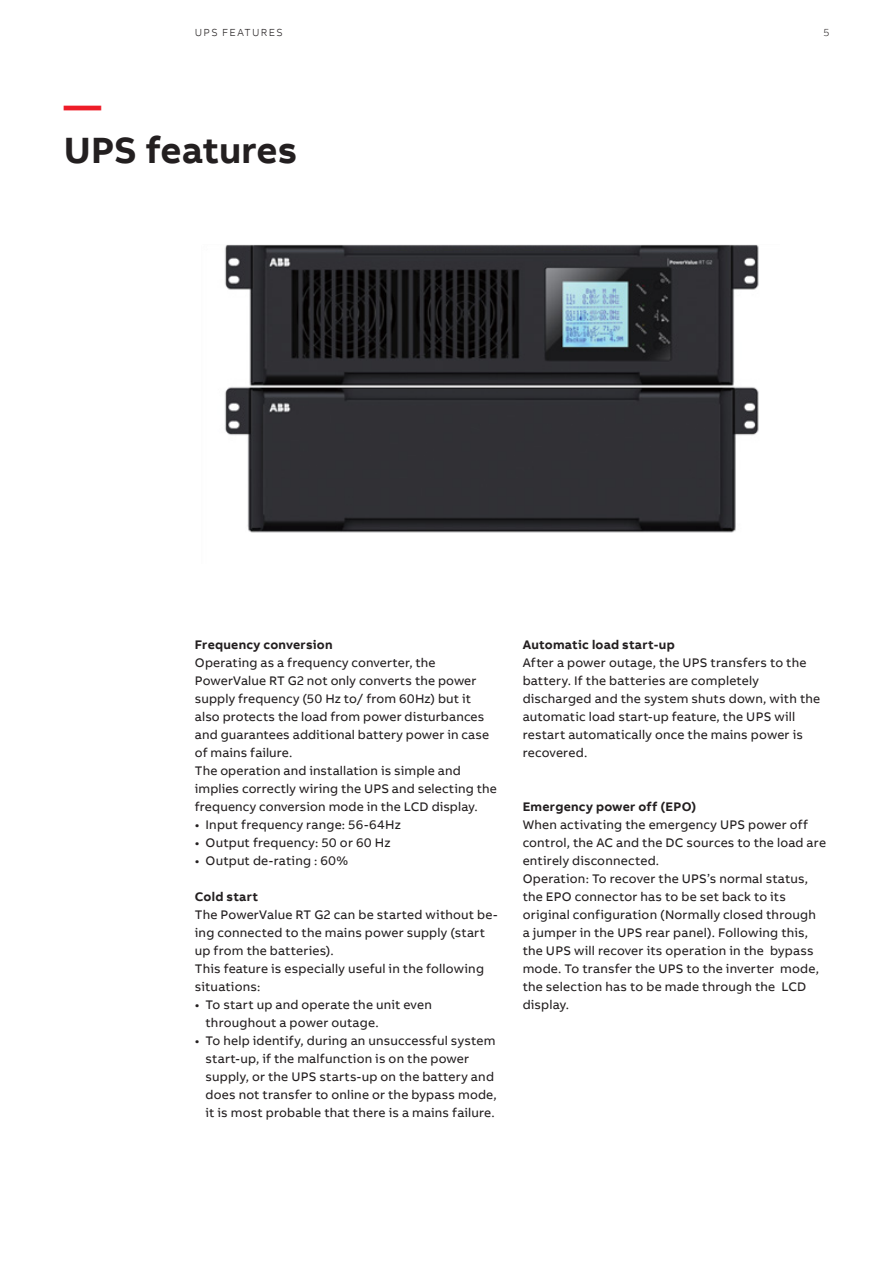
<style>
.page{position:relative;width:893px;height:1263px;background:#fff}
.page>*{position:absolute;margin:0;border:0;box-sizing:border-box;transform-origin:0 0}
.Headline_L_25pt_30pt{font:700 37.5px "AB Bvoice";color:#231f20}
.L_dash{font:700 37.5px "AB Bvoice";color:#ee1c28}
.Copytext_8_5pt_12pt{font:12.75px/18px "AB Bvoice";letter-spacing:.015em;color:#231f20}
.Paragraph_Title_8_5p{font:700 12.75px "AB Bvoice";letter-spacing:.02em;color:#231f20}
.Header_Information_7{font:300 10.5px "AB Bvoice";letter-spacing:.12em;color:#231f20}
</style>
<div class="page">
<img style="left:224px;top:244px;width:535px;height:289px">
<p class="Header_Information_7" style="left:195px;top:26px;width:89px">UPS FEATURES</p>
<p class="L_dash" style="left:64px;top:81px;width:39px">—</p>
<p class="Headline_L_25pt_30pt" style="left:64px;top:126px;width:235px">UPS features</p>
<p class="Header_Information_7" style="left:823px;top:26px;width:7px">5</p>
<p class="Paragraph_Title_8_5p" style="left:195px;top:636px;width:139px">Frequency conversion</p>
<p class="Copytext_8_5pt_12pt" style="left:195px;top:654px;width:242px">Operating as a frequency converter, the</p>
<p class="Copytext_8_5pt_12pt" style="left:195px;top:672px;width:283px">PowerValue RT G2 not only converts the power supply frequency (50 Hz to/ from 60Hz) but it</p>
<p class="Copytext_8_5pt_12pt" style="left:195px;top:708px;width:296px">also protects the load from power disturbances and guarantees additional battery power in case of mains failure.</p>
<p class="Copytext_8_5pt_12pt" style="left:195px;top:762px;width:267px">The operation and installation is simple and</p>
<p class="Copytext_8_5pt_12pt" style="left:195px;top:780px;width:303px">implies correctly wiring the UPS and selecting the frequency conversion mode in the LCD display.</p>
<p class="Copytext_8_5pt_12pt" style="left:195px;top:816px;width:207px">• Input frequency range: 56-64Hz</p>
<p class="Copytext_8_5pt_12pt" style="left:195px;top:834px;width:197px">• Output frequency: 50 or 60 Hz</p>
<p class="Copytext_8_5pt_12pt" style="left:195px;top:852px;width:155px">• Output de-rating : 60%</p>
<p class="Paragraph_Title_8_5p" style="left:195px;top:888px;width:65px">Cold start</p>
<p class="Copytext_8_5pt_12pt" style="left:195px;top:906px;width:304px">The PowerValue RT G2 can be started without be&shy;ing connected to the mains power supply (start</p>
<p class="Copytext_8_5pt_12pt" style="left:195px;top:942px;width:140px">up from the batteries).</p>
<p class="Copytext_8_5pt_12pt" style="left:195px;top:960px;width:291px">This feature is especially useful in the following situations:</p>
<p class="Copytext_8_5pt_12pt" style="left:206px;top:996px;width:228px;text-indent:-11px">• To start up and operate the unit even throughout a power outage.</p>
<p class="Copytext_8_5pt_12pt" style="left:206px;top:1032px;width:293px;text-indent:-11px">• To help identify, during an unsuccessful system start-up, if the malfunction is on the power supply, or the UPS starts-up on the battery and does not transfer to online or the bypass mode, it is most probable that there is a mains failure.</p>
<p class="Paragraph_Title_8_5p" style="left:523px;top:636px;width:154px">Automatic load start-up</p>
<p class="Copytext_8_5pt_12pt" style="left:523px;top:654px;width:285px">After a power outage, the UPS transfers to the battery. If the batteries are completely</p>
<p class="Copytext_8_5pt_12pt" style="left:523px;top:690px;width:299px">discharged and the system shuts down, with the automatic load start-up feature, the UPS will</p>
<p class="Copytext_8_5pt_12pt" style="left:523px;top:726px;width:282px">restart automatically once the mains power is</p>
<p class="Copytext_8_5pt_12pt" style="left:523px;top:744px;width:66px">recovered.</p>
<p class="Paragraph_Title_8_5p" style="left:523px;top:798px;width:175px">Emergency power off (EPO)</p>
<p class="Copytext_8_5pt_12pt" style="left:523px;top:816px;width:305px">When activating the emergency UPS power off control, the AC and the DC sources to the load are entirely disconnected.</p>
<p class="Copytext_8_5pt_12pt" style="left:523px;top:870px;width:287px">Operation: To recover the UPS’s normal status,</p>
<p class="Copytext_8_5pt_12pt" style="left:523px;top:888px;width:265px">the EPO connector has to be set back to its</p>
<p class="Copytext_8_5pt_12pt" style="left:523px;top:906px;width:298px">original configuration (Normally closed through a jumper in the UPS rear panel). Following this, the UPS will recover its operation in the bypass mode. To transfer the UPS to the inverter mode, the selection has to be made through the LCD display.</p>
</div>
